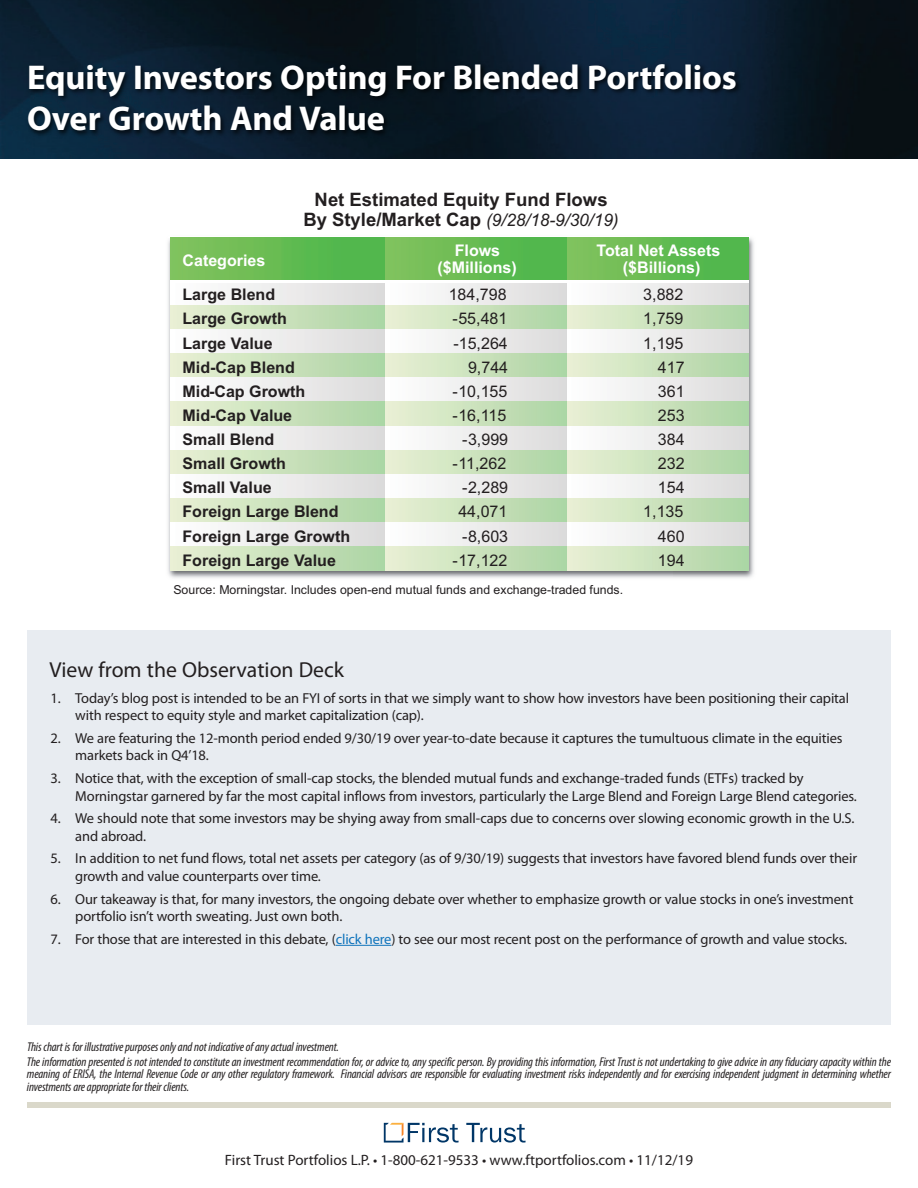
<style>
.page{position:relative;width:918px;height:1188px;background:#fff}
.page>*{position:absolute;margin:0;border:0;box-sizing:border-box;transform-origin:0 0}
.t1{font:700 34.5px/41.4px "Myriad Pro";letter-spacing:-.005em;color:#fff}
.t2{font:21.75px "Myriad Pro";color:#231f20}
.t3{font:700 18.45px/19.8px "Arial";color:#231f20;text-align:center}
.t4{font:700 16.05px "Arial";color:#231f20}
.t5{font:16.05px "Arial";color:#231f20}
.t6{font:700 16.05px/16.8px "Arial";color:#fff;text-align:center}
.t7{font:15px "Myriad Pro";color:#231f20}
.t8{font:14.4px/17.4px "Myriad Pro";letter-spacing:-.01em;color:#231f20}
.t9{font:italic condensed 12.75px/14.9px "Myriad Pro";letter-spacing:-.01em;color:#231f20}
.t10{font:12.3px "Arial";color:#231f20}
.s1{font-weight:400;font-style:italic;font-size:17.25px}
.s2{color:#1074bc}
</style>
<div class="page">
<img style="left:0;top:0;width:918px;height:159px">
<svg style="left:466px;top:1123px;width:60px;height:20px"></svg>
<svg style="left:384px;top:1123px;width:75px;height:20px"></svg>
<div style="left:27px;top:1102px;width:864px;height:6px;background:#dad8ca"></div>
<img style="left:19px;top:51px;width:802px;height:101px">
<img style="left:168px;top:238px;width:586px;height:340px">
<div style="left:170px;top:238px;width:216px;height:43px;background:linear-gradient(to right,#82c25d,#4ab54a)"></div>
<div style="left:386px;top:238px;width:181px;height:43px;background:linear-gradient(to right,#83c25d,#49b549)"></div>
<div style="left:567px;top:238px;width:182px;height:43px;background:linear-gradient(to right,#82c25d,#4ab54a)"></div>
<div style="left:170px;top:281px;width:216px;height:24px;background:linear-gradient(to right,#fff,#dcdbdb)"></div>
<div style="left:386px;top:281px;width:181px;height:24px;background:linear-gradient(to right,#fff,#dcdbdb)"></div>
<div style="left:567px;top:281px;width:182px;height:24px;background:linear-gradient(to right,#fff,#dcdbdb)"></div>
<div style="left:170px;top:305px;width:216px;height:25px;background:linear-gradient(to right,#eaf0d5,#acd4a4)"></div>
<div style="left:386px;top:305px;width:181px;height:25px;background:linear-gradient(to right,#eaf0d5,#acd4a4)"></div>
<div style="left:567px;top:305px;width:182px;height:25px;background:linear-gradient(to right,#eaf0d5,#acd4a4)"></div>
<div style="left:170px;top:330px;width:216px;height:24px;background:linear-gradient(to right,#fff,#dcdbdb)"></div>
<div style="left:386px;top:330px;width:181px;height:24px;background:linear-gradient(to right,#fff,#dcdbdb)"></div>
<div style="left:567px;top:330px;width:182px;height:24px;background:linear-gradient(to right,#fff,#dcdbdb)"></div>
<div style="left:170px;top:354px;width:216px;height:24px;background:linear-gradient(to right,#eaf0d5,#acd4a4)"></div>
<div style="left:386px;top:354px;width:181px;height:24px;background:linear-gradient(to right,#eaf0d5,#acd4a4)"></div>
<div style="left:567px;top:354px;width:182px;height:24px;background:linear-gradient(to right,#eaf0d5,#acd4a4)"></div>
<div style="left:170px;top:378px;width:216px;height:24px;background:linear-gradient(to right,#fff,#dcdbdb)"></div>
<div style="left:386px;top:378px;width:181px;height:24px;background:linear-gradient(to right,#fff,#dcdbdb)"></div>
<div style="left:567px;top:378px;width:182px;height:24px;background:linear-gradient(to right,#fff,#dcdbdb)"></div>
<div style="left:170px;top:402px;width:216px;height:24px;background:linear-gradient(to right,#eaf0d5,#acd4a4)"></div>
<div style="left:386px;top:402px;width:181px;height:24px;background:linear-gradient(to right,#eaf0d5,#acd4a4)"></div>
<div style="left:567px;top:402px;width:182px;height:24px;background:linear-gradient(to right,#eaf0d5,#acd4a4)"></div>
<div style="left:170px;top:426px;width:216px;height:24px;background:linear-gradient(to right,#fff,#dcdbdb)"></div>
<div style="left:386px;top:426px;width:181px;height:24px;background:linear-gradient(to right,#fff,#dcdbdb)"></div>
<div style="left:567px;top:426px;width:182px;height:24px;background:linear-gradient(to right,#fff,#dcdbdb)"></div>
<div style="left:170px;top:450px;width:216px;height:24px;background:linear-gradient(to right,#eaf0d5,#acd4a4)"></div>
<div style="left:386px;top:450px;width:181px;height:24px;background:linear-gradient(to right,#eaf0d5,#acd4a4)"></div>
<div style="left:567px;top:450px;width:182px;height:24px;background:linear-gradient(to right,#eaf0d5,#acd4a4)"></div>
<div style="left:170px;top:474px;width:216px;height:25px;background:linear-gradient(to right,#fff,#dcdbdb)"></div>
<div style="left:386px;top:474px;width:181px;height:25px;background:linear-gradient(to right,#fff,#dcdbdb)"></div>
<div style="left:567px;top:474px;width:182px;height:25px;background:linear-gradient(to right,#fff,#dcdbdb)"></div>
<div style="left:170px;top:499px;width:216px;height:24px;background:linear-gradient(to right,#eaf0d5,#acd4a4)"></div>
<div style="left:386px;top:499px;width:181px;height:24px;background:linear-gradient(to right,#eaf0d5,#acd4a4)"></div>
<div style="left:567px;top:499px;width:182px;height:24px;background:linear-gradient(to right,#eaf0d5,#acd4a4)"></div>
<div style="left:170px;top:523px;width:216px;height:24px;background:linear-gradient(to right,#fff,#dcdbdb)"></div>
<div style="left:386px;top:523px;width:181px;height:24px;background:linear-gradient(to right,#fff,#dcdbdb)"></div>
<div style="left:567px;top:523px;width:182px;height:24px;background:linear-gradient(to right,#fff,#dcdbdb)"></div>
<div style="left:170px;top:547px;width:216px;height:24px;background:linear-gradient(to right,#eaf0d5,#acd4a4)"></div>
<div style="left:386px;top:547px;width:181px;height:24px;background:linear-gradient(to right,#eaf0d5,#acd4a4)"></div>
<div style="left:567px;top:547px;width:182px;height:24px;background:linear-gradient(to right,#eaf0d5,#acd4a4)"></div>
<hr style="left:170px;top:280px;width:579px;height:2px;background:#fff">
<div style="left:27px;top:630px;width:864px;height:395px;background:#e8ecf1"></div>
<hr style="left:336px;top:945px;width:55px;height:1px;background:#1074bc">
<h1 class="t1" style="left:27px;top:59px;width:711px">Equity Investors Opting For Blended Portfolios<br>Over Growth And Value</h1>
<p class="t3" style="left:303px;top:190px;width:317px">Net Estimated Equity Fund Flows<br>By Style/Market Cap <span class="s1">(9/28/18-9/30/19)</span></p>
<p class="t6" style="left:183px;top:252px;width:84px">Categories</p>
<p class="t6" style="left:437px;top:242px;width:81px">Flows ($Millions)</p>
<p class="t6" style="left:596px;top:242px;width:126px">Total Net Assets ($Billions)</p>
<p class="t4" style="left:183px;top:283px;width:94px">Large Blend</p>
<p class="t5" style="left:449px;top:284px;width:60px">184,798</p>
<p class="t5" style="left:643px;top:284px;width:42px">3,882</p>
<p class="t4" style="left:183px;top:307px;width:106px">Large Growth</p>
<p class="t5" style="left:452px;top:308px;width:57px">-55,481</p>
<p class="t5" style="left:643px;top:308px;width:42px">1,759</p>
<p class="t4" style="left:183px;top:332px;width:92px">Large Value</p>
<p class="t5" style="left:453px;top:332px;width:56px">-15,264</p>
<p class="t5" style="left:643px;top:332px;width:42px">1,195</p>
<p class="t4" style="left:183px;top:356px;width:114px">Mid-Cap Blend</p>
<p class="t5" style="left:468px;top:356px;width:42px">9,744</p>
<p class="t5" style="left:658px;top:356px;width:28px">417</p>
<p class="t4" style="left:183px;top:380px;width:124px">Mid-Cap Growth</p>
<p class="t5" style="left:452px;top:380px;width:57px">-10,155</p>
<p class="t5" style="left:658px;top:380px;width:28px">361</p>
<p class="t4" style="left:182px;top:404px;width:111px">Mid-Cap Value</p>
<p class="t5" style="left:452px;top:404px;width:55px">-16,115</p>
<p class="t5" style="left:658px;top:404px;width:28px">253</p>
<p class="t4" style="left:182px;top:428px;width:93px">Small Blend</p>
<p class="t5" style="left:462px;top:428px;width:48px">-3,999</p>
<p class="t5" style="left:658px;top:428px;width:28px">384</p>
<p class="t4" style="left:182px;top:452px;width:105px">Small Growth</p>
<p class="t5" style="left:452px;top:453px;width:55px">-11,262</p>
<p class="t5" style="left:658px;top:453px;width:28px">232</p>
<p class="t4" style="left:182px;top:476px;width:91px">Small Value</p>
<p class="t5" style="left:462px;top:477px;width:48px">-2,289</p>
<p class="t5" style="left:658px;top:477px;width:28px">154</p>
<p class="t4" style="left:182px;top:501px;width:158px">Foreign Large Blend</p>
<p class="t5" style="left:458px;top:501px;width:51px">44,071</p>
<p class="t5" style="left:643px;top:501px;width:42px">1,135</p>
<p class="t4" style="left:182px;top:525px;width:169px">Foreign Large Growth</p>
<p class="t5" style="left:462px;top:525px;width:48px">-8,603</p>
<p class="t5" style="left:658px;top:525px;width:28px">460</p>
<p class="t4" style="left:182px;top:549px;width:155px">Foreign Large Value</p>
<p class="t5" style="left:452px;top:549px;width:57px">-17,122</p>
<p class="t5" style="left:658px;top:549px;width:28px">194</p>
<p class="t10" style="left:173px;top:581px;width:451px">Source: Morningstar. Includes open-end mutual funds and exchange-traded funds.</p>
<h2 class="t2" style="left:50px;top:661px;width:296px">View from the Observation Deck</h2>
<p class="t8" style="left:75px;top:690px;width:775px;text-indent:-25px">1. Today’s blog post is intended to be an FYI of sorts in that we simply want to show how investors have been positioning their capital with respect to equity style and market capitalization (cap).</p>
<p class="t8" style="left:75px;top:731px;width:769px;text-indent:-25px">2. We are featuring the 12-month period ended 9/30/19 over year-to-date because it captures the tumultuous climate in the equities markets back in Q4’18.</p>
<p class="t8" style="left:75px;top:771px;width:783px;text-indent:-25px">3. Notice that, with the exception of small-cap stocks, the blended mutual funds and exchange-traded funds (ETFs) tracked by<br>Morningstar garnered by far the most capital inflows from investors, particularly the Large Blend and Foreign Large Blend categories.</p>
<p class="t8" style="left:75px;top:811px;width:781px;text-indent:-25px">4. We should note that some investors may be shying away from small-caps due to concerns over slowing economic growth in the U.S. and abroad.</p>
<p class="t8" style="left:75px;top:851px;width:783px;text-indent:-25px">5. In addition to net fund flows, total net assets per category (as of 9/30/19) suggests that investors have favored blend funds over their growth and value counterparts over time.</p>
<p class="t8" style="left:75px;top:891px;width:780px;text-indent:-25px">6. Our takeaway is that, for many investors, the ongoing debate over whether to emphasize growth or value stocks in one’s investment portfolio isn’t worth sweating. Just own both.</p>
<p class="t8" style="left:51px;top:931px;width:798px">7. For those that are interested in this debate, (<span class="s2">click here</span>) to see our most recent post on the performance of growth and value stocks.</p>
<p class="t9" style="left:27px;top:1040px;width:865px">Thischart is for illustrativepurposesonlyandnot indicativeofanyactual investment.<br>The information presented is not intended to constitute an investment recommendation for, or advice to, any specific person. By providing this information, First Trust is not undertaking to give advice in any fiduciary capacity within the</p>
<p class="t9" style="left:27px;top:1069px;width:865px;line-height:12.8px">meaning of ERISA, the Internal Revenue Code or any other regulatory framework. Financial advisors are responsible for evaluating investment risks independently and for exercising independent judgment in determining whether investmentsareappropriatefor theirclients.</p>
<p class="t7" style="left:225px;top:1154px;width:470px">First Trust Portfolios L.P. • 1-800-621-9533 • www.ftportfolios.com • 11/12/19</p>
</div>
